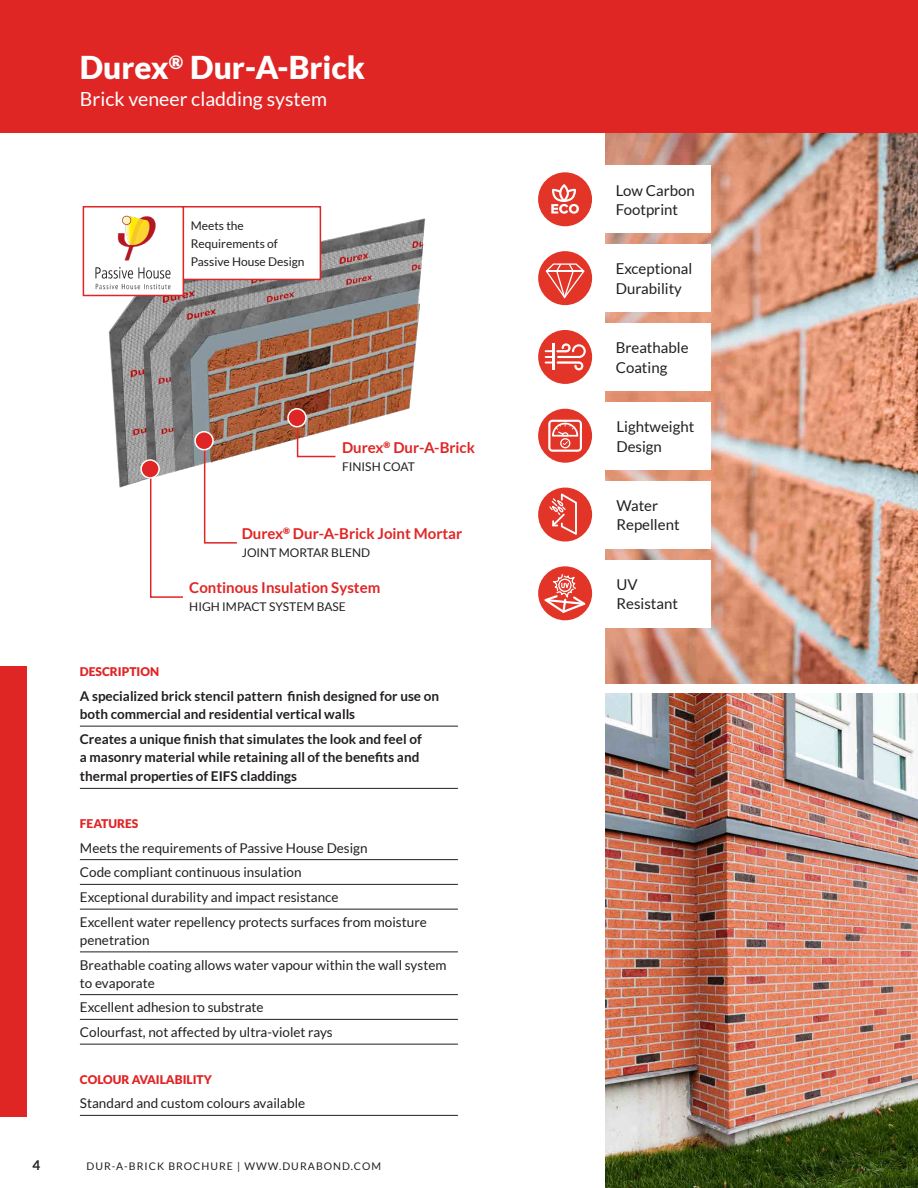
<style>
.page{position:relative;width:918px;height:1188px;background:#fff}
.page>*{position:absolute;margin:0;border:0;box-sizing:border-box;transform-origin:0 0}
.t1{font:900 31.5px "Lato";color:#fff}
.t2{font:19.5px "Lato";color:#fff}
.t3{font:15px/19.5px "Lato";color:#231f20}
.subhead{font:700 15px "Lato";color:#e02525}
.bullets_main{font:13.5px/18px "Lato";color:#231f20}
.bullets_main-2{font:700 13.5px/18px "Lato";color:#231f20}
.subhead-2{font:12px/18px "Lato";color:#231f20}
.subhead-3{font:900 12px "Lato";color:#e02525}
.t4{font:10.5px "Lato";letter-spacing:.1em;color:#231f20}
</style>
<div class="page">
<img style="left:605px;top:133px;width:313px;height:550px">
<div style="left:0;top:0;width:918px;height:133px;background:#e02525"></div>
<img style="left:83px;top:206px;width:343px;height:282px">
<svg style="left:149px;top:464px;width:35px;height:134px"></svg>
<div style="left:141px;top:460px;width:18px;height:18px;background:#e02525;border-radius:50%"></div>
<div style="left:140px;top:459px;width:20px;height:20px;border:2px solid #fff;border-radius:50%"></div>
<svg style="left:296px;top:413px;width:41px;height:45px"></svg>
<div style="left:288px;top:409px;width:18px;height:18px;background:#e02525;border-radius:50%"></div>
<div style="left:287px;top:408px;width:20px;height:19px;border:2px solid #fff;border-radius:50%"></div>
<svg style="left:203px;top:436px;width:35px;height:108px"></svg>
<div style="left:195px;top:432px;width:18px;height:18px;background:#e02525;border-radius:50%"></div>
<div style="left:194px;top:431px;width:20px;height:19px;border:2px solid #fff;border-radius:50%"></div>
<div style="left:0;top:667px;width:27px;height:450px;background:#e02525"></div>
<img style="left:605px;top:693px;width:313px;height:495px">
<div style="left:183px;top:207px;width:137px;height:72px;background:#fff"></div>
<div style="left:183px;top:206px;width:138px;height:74px;border:2px solid #e02525"></div>
<img style="left:86px;top:209px;width:95px;height:84px">
<div style="left:83px;top:206px;width:101px;height:90px;border:2px solid #e02525"></div>
<div style="left:565px;top:165px;width:146px;height:68px;background:#fff"></div>
<div style="left:565px;top:244px;width:146px;height:68px;background:#fff"></div>
<div style="left:565px;top:323px;width:146px;height:68px;background:#fff"></div>
<div style="left:565px;top:402px;width:146px;height:68px;background:#fff"></div>
<div style="left:565px;top:481px;width:146px;height:68px;background:#fff"></div>
<div style="left:565px;top:560px;width:146px;height:68px;background:#fff"></div>
<hr style="left:80px;top:726px;width:378px;height:1px;background:#231f20">
<hr style="left:80px;top:788px;width:378px;height:1px;background:#231f20">
<hr style="left:80px;top:859px;width:378px;height:1px;background:#231f20">
<hr style="left:80px;top:884px;width:378px;height:1px;background:#231f20">
<hr style="left:80px;top:909px;width:378px;height:1px;background:#231f20">
<hr style="left:80px;top:952px;width:378px;height:1px;background:#231f20">
<hr style="left:80px;top:994px;width:378px;height:1px;background:#231f20">
<hr style="left:80px;top:1019px;width:378px;height:1px;background:#231f20">
<hr style="left:80px;top:1044px;width:378px;height:1px;background:#231f20">
<hr style="left:80px;top:1115px;width:378px;height:1px;background:#231f20">
<div style="left:538px;top:172px;width:54px;height:54px;background:#e23528;border-radius:50%"></div>
<svg style="left:551px;top:184px;width:28px;height:30px"></svg>
<div style="left:538px;top:409px;width:54px;height:54px;background:#e23528;border-radius:50%"></div>
<svg style="left:548px;top:420px;width:34px;height:32px"></svg>
<div style="left:538px;top:251px;width:54px;height:54px;background:#e23528;border-radius:50%"></div>
<svg style="left:546px;top:263px;width:39px;height:36px"></svg>
<div style="left:538px;top:488px;width:54px;height:54px;background:#e23528;border-radius:50%"></div>
<svg style="left:549px;top:494px;width:28px;height:41px"></svg>
<div style="left:538px;top:330px;width:54px;height:54px;background:#e23528;border-radius:50%"></div>
<svg style="left:545px;top:343px;width:41px;height:27px"></svg>
<div style="left:538px;top:566px;width:54px;height:54px;background:#e23528;border-radius:50%"></div>
<svg style="left:545px;top:574px;width:40px;height:39px"></svg>
<p class="t1" style="left:80px;top:49px;width:287px">Durex<sup>®</sup> Dur-A-Brick</p>
<p class="t2" style="left:80px;top:88px;width:249px">Brick veneer cladding system</p>
<p class="subhead-2" style="left:191px;top:217px;width:115px">Meets the<br>Requirements of<br>Passive House Design</p>
<p class="subhead" style="left:342px;top:439px;width:134px">Durex<sup>®</sup> Dur-A-Brick</p>
<p class="subhead-2" style="left:342px;top:457px;width:74px">FINISH COAT</p>
<p class="subhead" style="left:242px;top:525px;width:222px">Durex<sup>®</sup> Dur-A-Brick Joint Mortar</p>
<p class="subhead-2" style="left:242px;top:544px;width:130px">JOINT MORTAR BLEND</p>
<p class="subhead" style="left:189px;top:579px;width:193px">Continous Insulation System</p>
<p class="subhead-2" style="left:189px;top:598px;width:158px">HIGH IMPACT SYSTEM BASE</p>
<p class="subhead-3" style="left:80px;top:665px;width:81px">DESCRIPTION</p>
<p class="bullets_main-2" style="left:80px;top:687px;width:361px">A specialized brick stencil pattern finish designed for use on both commercial and residential vertical walls</p>
<p class="bullets_main-2" style="left:80px;top:730px;width:343px">Creates a unique finish that simulates the look and feel of a masonry material while retaining all of the benefits and</p>
<p class="bullets_main-2" style="left:80px;top:767px;width:219px">thermal properties of EIFS claddings</p>
<p class="subhead-3" style="left:80px;top:816px;width:60px">FEATURES</p>
<p class="bullets_main" style="left:80px;top:839px;width:289px">Meets the requirements of Passive House Design</p>
<p class="bullets_main" style="left:80px;top:863px;width:223px">Code compliant continuous insulation</p>
<p class="bullets_main" style="left:80px;top:888px;width:260px">Exceptional durability and impact resistance</p>
<p class="bullets_main" style="left:80px;top:913px;width:348px">Excellent water repellency protects surfaces from moisture penetration</p>
<p class="bullets_main" style="left:80px;top:956px;width:368px">Breathable coating allows water vapour within the wall system to evaporate</p>
<p class="bullets_main" style="left:80px;top:998px;width:185px">Excellent adhesion to substrate</p>
<p class="bullets_main" style="left:80px;top:1023px;width:254px">Colourfast, not affected by ultra-violet rays</p>
<p class="subhead-3" style="left:80px;top:1072px;width:133px">COLOUR AVAILABILITY</p>
<p class="bullets_main" style="left:80px;top:1094px;width:227px">Standard and custom colours available</p>
<p class="bullets_main-2" style="left:32px;top:1156px;width:9px">4</p>
<p class="t4" style="left:86px;top:1160px;width:296px">DUR-A-BRICK BROCHURE | WWW.DURABOND.COM</p>
<p class="t3" style="left:616px;top:180px;width:81px">Low Carbon<br>Footprint</p>
<p class="t3" style="left:616px;top:259px;width:78px">Exceptional<br>Durability</p>
<p class="t3" style="left:616px;top:338px;width:74px">Breathable<br>Coating</p>
<p class="t3" style="left:616px;top:417px;width:79px">Lightweight<br>Design</p>
<p class="t3" style="left:616px;top:496px;width:65px">Water<br>Repellent</p>
<p class="t3" style="left:616px;top:574px;width:63px">UV<br>Resistant</p>
</div>
